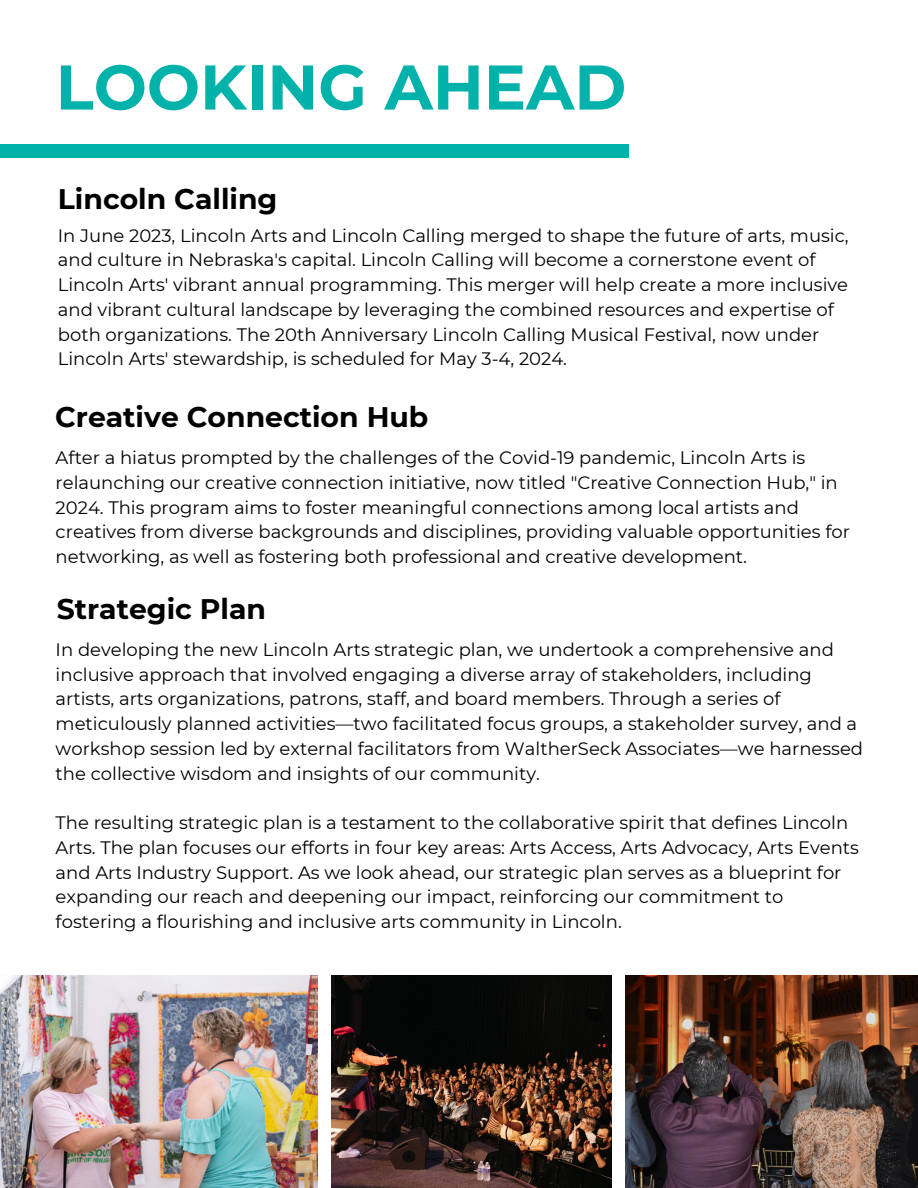
<style>
.page{position:relative;width:918px;height:1188px;background:#fff}
.page>*{position:absolute;margin:0;border:0;box-sizing:border-box;transform-origin:0 0}
.t1{font:700 63px "Montserrat";color:#00b2a9}
.t2{font:700 28.35px "Montserrat";color:#000}
.t3{font:18px/24.8px "Montserrat";color:#000}
</style>
<div class="page">
<div style="left:0;top:144px;width:629px;height:14px;background:#00b2a9"></div>
<img style="left:0;top:975px;width:317px;height:213px">
<img style="left:331px;top:975px;width:281px;height:213px">
<img style="left:625px;top:975px;width:293px;height:213px">
<h1 class="t1" style="left:56px;top:49px;width:572px">LOOKING AHEAD</h1>
<p class="t2" style="left:58px;top:181px;width:221px">Lincoln Calling</p>
<h3 class="t3" style="left:58px;top:223px;width:792px">In June 2023, Lincoln Arts and Lincoln Calling merged to shape the future of arts, music, and culture in Nebraska's capital. Lincoln Calling will become a cornerstone event of Lincoln Arts' vibrant annual programming. This merger will help create a more inclusive and vibrant cultural landscape by leveraging the combined resources and expertise of both organizations. The 20th Anniversary Lincoln Calling Musical Festival, now under Lincoln Arts' stewardship, is scheduled for May 3-4, 2024.</h3>
<p class="t2" style="left:55px;top:400px;width:375px">Creative Connection Hub</p>
<h3 class="t3" style="left:56px;top:445px;width:796px">After a hiatus prompted by the challenges of the Covid-19 pandemic, Lincoln Arts is relaunching our creative connection initiative, now titled "Creative Connection Hub," in 2024. This program aims to foster meaningful connections among local artists and creatives from diverse backgrounds and disciplines, providing valuable opportunities for networking, as well as fostering both professional and creative development.</h3>
<h2 class="t2" style="left:57px;top:592px;width:211px">Strategic Plan</h2>
<p class="t3" style="left:56px;top:637px;width:809px">In developing the new Lincoln Arts strategic plan, we undertook a comprehensive and inclusive approach that involved engaging a diverse array of stakeholders, including artists, arts organizations, patrons, staff, and board members. Through a series of meticulously planned activities—two facilitated focus groups, a stakeholder survey, and a workshop session led by external facilitators from WaltherSeck Associates—we harnessed the collective wisdom and insights of our community.</p>
<p class="t3" style="left:56px;top:810px;width:805px">The resulting strategic plan is a testament to the collaborative spirit that defines Lincoln Arts. The plan focuses our efforts in four key areas: Arts Access, Arts Advocacy, Arts Events and Arts Industry Support. As we look ahead, our strategic plan serves as a blueprint for expanding our reach and deepening our impact, reinforcing our commitment to fostering a flourishing and inclusive arts community in Lincoln.</p>
</div>
